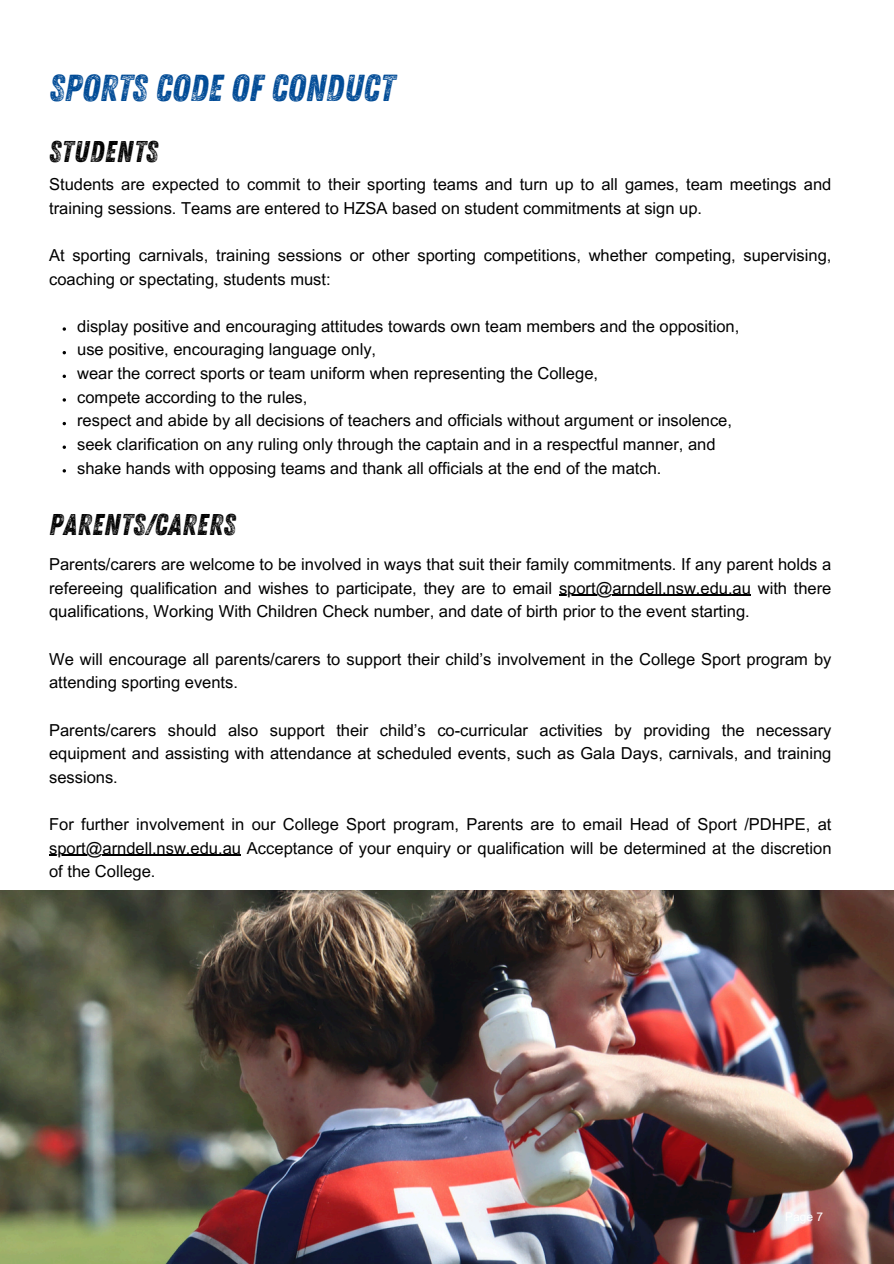
<style>
.page{position:relative;width:894px;height:1264px;background:#fff}
.page>*{position:absolute;margin:0;border:0;box-sizing:border-box;transform-origin:0 0}
.t1{font:37.5px "Zing Rust G2 Base";color:#004b96}
.t2{font:30px "Zing Rust G2 Base";letter-spacing:.02em;color:#000}
.t3{font:16.5px/23.7px "Arial MT Pro";color:#000}
</style>
<div class="page">
<img style="left:0;top:890px;width:893px;height:373px">
<svg style="left:63px;top:327px;width:3px;height:4px"></svg>
<svg style="left:63px;top:374px;width:3px;height:4px"></svg>
<svg style="left:63px;top:445px;width:3px;height:4px"></svg>
<hr style="left:559px;top:595px;width:191px;height:1px;background:#000">
<hr style="left:49px;top:854px;width:192px;height:2px;background:#000">
<h1 class="t1" style="left:50px;top:67px;width:346px">SPORTS CODE OF CONDUCT</h1>
<h3 class="t2" style="left:49px;top:134px;width:110px">STUDENTS</h3>
<h3 class="t3" style="left:49px;top:174px;width:783px">Students are expected to commit to their sporting teams and turn up to all games, team meetings and training sessions. Teams are entered to HZSA based on student commitments at sign up.</h3>
<p class="t3" style="left:49px;top:245px;width:783px">At sporting carnivals, training sessions or other sporting competitions, whether competing, supervising, coaching or spectating, students must:</p>
<p class="t3" style="left:77px;top:316px;width:663px">display positive and encouraging attitudes towards own team members and the opposition,</p>
<p class="t3" style="left:77px;top:340px;width:300px">use positive, encouraging language only,</p>
<p class="t3" style="left:77px;top:363px;width:522px">wear the correct sports or team uniform when representing the College,</p>
<p class="t3" style="left:77px;top:387px;width:232px">compete according to the rules,</p>
<p class="t3" style="left:77px;top:411px;width:656px">respect and abide by all decisions of teachers and officials without argument or insolence,</p>
<p class="t3" style="left:77px;top:434px;width:639px">seek clarification on any ruling only through the captain and in a respectful manner, and</p>
<h2 class="t3" style="left:77px;top:458px;width:585px">shake hands with opposing teams and thank all officials at the end of the match.</h2>
<h3 class="t2" style="left:49px;top:507px;width:188px">PARENTS/CARERS</h3>
<h3 class="t3" style="left:49px;top:554px;width:783px">Parents/carers are welcome to be involved in ways that suit their family commitments. If any parent holds a refereeing qualification and wishes to participate, they are to email sport@arndell.nsw.edu.au with there</h3>
<h3 class="t3" style="left:49px;top:601px;width:702px">qualifications, Working With Children Check number, and date of birth prior to the event starting.</h3>
<h3 class="t3" style="left:49px;top:649px;width:783px">We will encourage all parents/carers to support their child’s involvement in the College Sport program by attending sporting events.</h3>
<h3 class="t3" style="left:49px;top:720px;width:783px">Parents/carers should also support their child’s co-curricular activities by providing the necessary equipment and assisting with attendance at scheduled events, such as Gala Days, carnivals, and training</h3>
<p class="t3" style="left:49px;top:767px;width:70px">sessions.</p>
<p class="t3" style="left:49px;top:814px;width:783px">For further involvement in our College Sport program, Parents are to email Head of Sport /PDHPE, at</p>
<p class="t3" style="left:49px;top:838px;width:783px">sport@arndell.nsw.edu.au Acceptance of your enquiry or qualification will be determined at the discretion of the College.</p>
</div>
